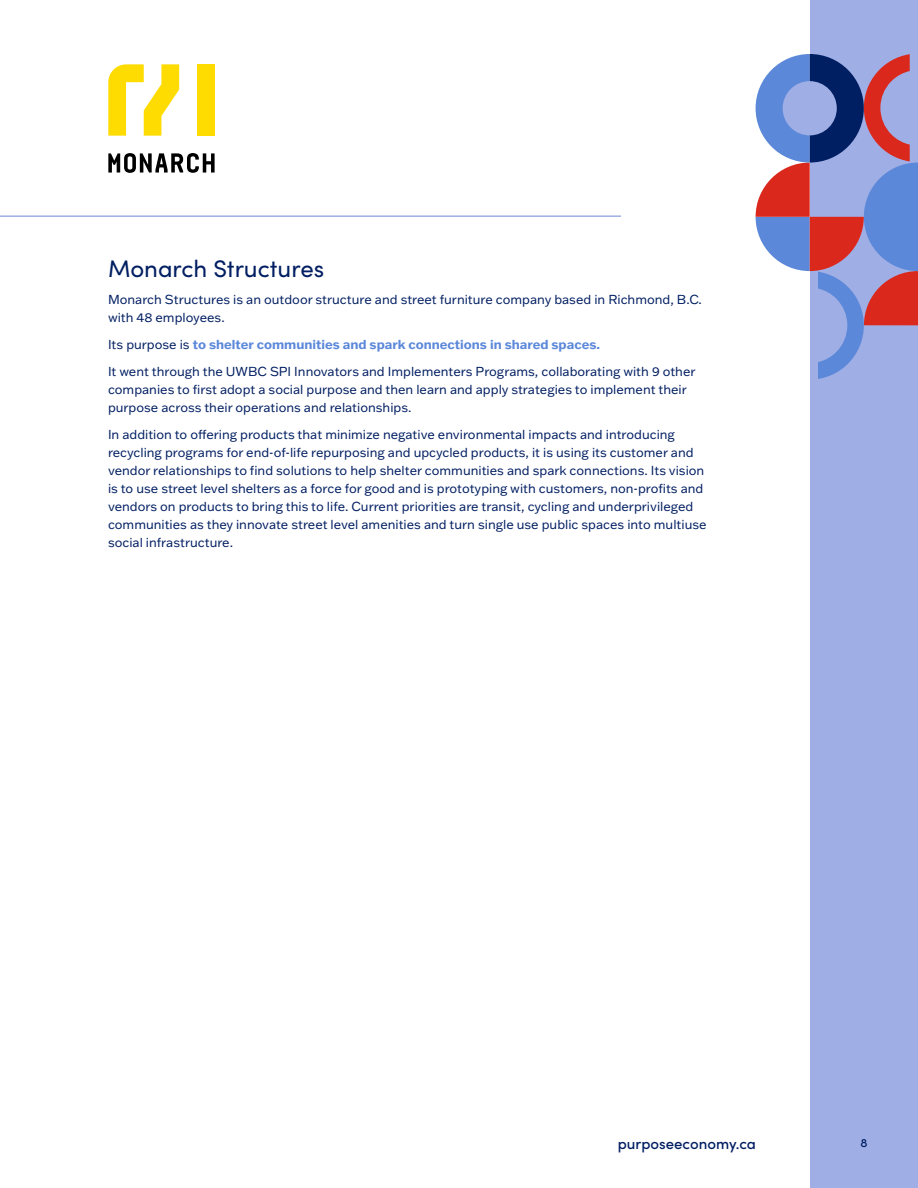
<style>
.page{position:relative;width:918px;height:1188px;background:#fff}
.page>*{position:absolute;margin:0;border:0;box-sizing:border-box;transform-origin:0 0}
.Heading_1_Sofia_16_pt_BLUE{font:24px "Sofia Pro";color:#001e62}
.t1{font:500 15px "Sofia Pro";color:#001e62}
.Body_Copy_Franklin_Gothic_8_5_pt{font:12.75px/18px "Franklin Gothic ATF";color:#001e62}
.Body_Copy_Franklin_Gothic_8_5_pt-2{font:700 12.75px "Franklin Gothic ATF";color:#5c88da}
.t2{font:500 12px "Sofia Pro";color:#001e62}
.s1{font-weight:400;color:#001e62}
</style>
<div class="page">
<div style="left:810px;top:0;width:108px;height:1188px;background:#9faee5"></div>
<svg style="left:756px;top:54px;width:162px;height:325px"></svg>
<hr style="left:0;top:215px;width:621px;height:2px;background:#9faee5">
<svg style="left:108px;top:153px;width:107px;height:20px"></svg>
<div style="left:197px;top:64px;width:18px;height:72px;background:#fedb01"></div>
<svg style="left:108px;top:64px;width:71px;height:72px"></svg>
<p class="Heading_1_Sofia_16_pt_BLUE" style="left:108px;top:251px;width:218px">Monarch Structures</p>
<p class="Body_Copy_Franklin_Gothic_8_5_pt" style="left:108px;top:290px;width:596px">Monarch Structures is an outdoor structure and street furniture company based in Richmond, B.C. with 48 employees.</p>
<p class="Body_Copy_Franklin_Gothic_8_5_pt-2" style="left:108px;top:335px;width:494px"><span class="s1">Its purpose is</span> to shelter communities and spark connections in shared spaces.</p>
<p class="Body_Copy_Franklin_Gothic_8_5_pt" style="left:108px;top:362px;width:589px">It went through the UWBC SPI Innovators and Implementers Programs, collaborating with 9 other companies to first adopt a social purpose and then learn and apply strategies to implement their purpose across their operations and relationships.</p>
<p class="Body_Copy_Franklin_Gothic_8_5_pt" style="left:108px;top:425px;width:600px">In addition to offering products that minimize negative environmental impacts and introducing recycling programs for end-of-life repurposing and upcycled products, it is using its customer and vendor relationships to find solutions to help shelter communities and spark connections. Its vision is to use street level shelters as a force for good and is prototyping with customers, non-profits and vendors on products to bring this to life. Current priorities are transit, cycling and underprivileged communities as they innovate street level amenities and turn single use public spaces into multiuse social infrastructure.</p>
<p class="t1" style="left:618px;top:1133px;width:140px">purposeeconomy.ca</p>
<p class="t2" style="left:860px;top:1134px;width:9px">8</p>
</div>
